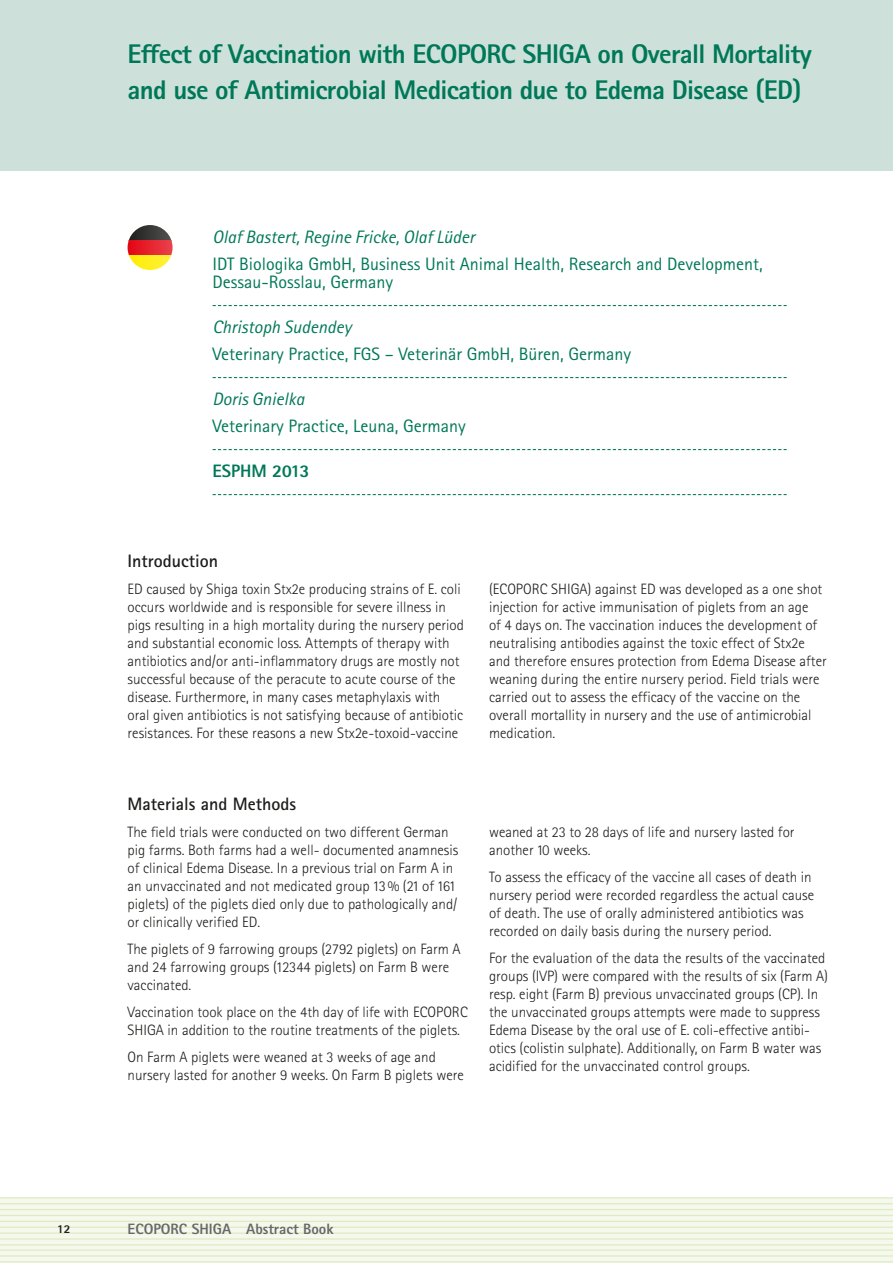
<style>
.page{position:relative;width:893px;height:1263px;background:#fff}
.page>*{position:absolute;margin:0;border:0;box-sizing:border-box;transform-origin:0 0}
.t1{font:800 27px/36px "Rotis Sans Serif Pro";letter-spacing:-.025em;color:#007858}
.t2{font:18px/18px "Rotis Sans Serif Pro";color:#007858}
.t3{font:italic 18px "Rotis Sans Serif Pro";color:#007858}
.t4{font:700 18px "Rotis Sans Serif Pro";color:#1d1d1b}
.t5{font:800 18px "Rotis Sans Serif Pro";color:#007858}
.t6{font:300 15px/18px "Rotis Sans Serif Pro";color:#1d1d1b}
.t7{font:800 15px "Rotis Sans Serif Pro";color:#68686a}
.t8{font:800 12px "Rotis Sans Serif Pro";color:#1d1d1b}
</style>
<div class="page">
<div style="left:0;top:0;width:893px;height:171px;background:#cde1da"></div>
<div style="left:0;top:1198px;width:893px;height:65px;background:#f5f9ed"></div>
<hr style="left:0;top:1197px;width:893px;height:1px;background:#e0ebc6">
<hr style="left:0;top:1203px;width:893px;height:1px;background:#e0ebc6">
<hr style="left:0;top:1209px;width:893px;height:1px;background:#e0ebc6">
<hr style="left:0;top:1215px;width:893px;height:1px;background:#e0ebc6">
<hr style="left:0;top:1221px;width:893px;height:1px;background:#e0ebc6">
<hr style="left:0;top:1226px;width:893px;height:2px;background:#e0ebc6">
<hr style="left:0;top:1232px;width:893px;height:2px;background:#e0ebc6">
<hr style="left:0;top:1238px;width:893px;height:2px;background:#e0ebc6">
<hr style="left:0;top:1244px;width:893px;height:1px;background:#e0ebc6">
<hr style="left:0;top:1249px;width:893px;height:2px;background:#e0ebc6">
<hr style="left:0;top:1255px;width:893px;height:1px;background:#e0ebc6">
<hr style="left:0;top:1261px;width:893px;height:1px;background:#e0ebc6">
<svg style="left:213px;top:305px;width:574px;height:1px"></svg>
<svg style="left:213px;top:377px;width:574px;height:1px"></svg>
<svg style="left:213px;top:449px;width:574px;height:1px"></svg>
<svg style="left:213px;top:494px;width:574px;height:1px"></svg>
<svg style="left:129px;top:225px;width:43px;height:15px"></svg>
<svg style="left:128px;top:240px;width:45px;height:15px"></svg>
<svg style="left:129px;top:255px;width:43px;height:15px"></svg>
<h1 class="t1" style="left:128px;top:35px;width:686px">Effect of Vaccination with ECOPORC SHIGA on Overall Mortality and use of Antimicrobial Medication due to Edema Disease (ED)</h1>
<p class="t3" style="left:213px;top:226px;width:264px">Olaf Bastert, Regine Fricke, Olaf Lüder</p>
<p class="t2" style="left:213px;top:255px;width:552px">IDT Biologika GmbH, Business Unit Animal Health, Research and Development,<br>Dessau-Rosslau, Germany</p>
<p class="t3" style="left:213px;top:316px;width:140px">Christoph Sudendey</p>
<p class="t2" style="left:213px;top:345px;width:420px">Veterinary Practice, FGS – Veterinär GmbH, Büren, Germany</p>
<p class="t3" style="left:213px;top:388px;width:93px">Doris Gnielka</p>
<p class="t2" style="left:213px;top:417px;width:255px">Veterinary Practice, Leuna, Germany</p>
<p class="t5" style="left:213px;top:459px;width:98px">ESPHM 2013</p>
<p class="t4" style="left:128px;top:550px;width:92px">Introduction</p>
<p class="t6" style="left:128px;top:580px;width:338px">ED caused by Shiga toxin Stx2e producing strains of E. coli occurs worldwide and is responsible for severe illness in pigs resulting in a high mortality during the nursery period and substantial economic loss. Attempts of therapy with antibiotics and/or anti-inflammatory drugs are mostly not successful because of the peracute to acute course of the disease. Furthermore, in many cases metaphylaxis with oral given antibiotics is not satisfying because of antibiotic resistances. For these reasons a new Stx2e-toxoid-vaccine</p>
<p class="t6" style="left:489px;top:580px;width:339px">(ECOPORC SHIGA) against ED was developed as a one shot injection for active immunisation of piglets from an age<br>of 4 days on. The vaccination induces the development of neutralising antibodies against the toxic effect of Stx2e and therefore ensures protection from Edema Disease after weaning during the entire nursery period. Field trials were carried out to assess the efficacy of the vaccine on the overall mortallity in nursery and the use of antimicrobial medication.</p>
<p class="t4" style="left:128px;top:793px;width:170px">Materials and Methods</p>
<p class="t6" style="left:128px;top:823px;width:332px">The field trials were conducted on two different German pig farms. Both farms had a well- documented anamnesis of clinical Edema Disease. In a previous trial on Farm A in an unvaccinated and not medicated group 13% (21 of 161 piglets) of the piglets died only due to pathologically and/ or clinically verified ED.</p>
<p class="t6" style="left:128px;top:940px;width:335px">The piglets of 9 farrowing groups (2792 piglets) on Farm A and 24 farrowing groups (12344 piglets) on Farm B were vaccinated.</p>
<p class="t6" style="left:128px;top:1003px;width:342px">Vaccination took place on the 4th day of life with ECOPORC<br>SHIGA in addition to the routine treatments of the piglets.</p>
<p class="t6" style="left:128px;top:1048px;width:338px">On Farm A piglets were weaned at 3 weeks of age and nursery lasted for another 9 weeks. On Farm B piglets were</p>
<p class="t6" style="left:489px;top:823px;width:307px">weaned at 23 to 28 days of life and nursery lasted for another 10 weeks.</p>
<p class="t6" style="left:489px;top:868px;width:327px">To assess the efficacy of the vaccine all cases of death in nursery period were recorded regardless the actual cause of death. The use of orally administered antibiotics was recorded on daily basis during the nursery period.</p>
<p class="t6" style="left:489px;top:949px;width:341px">For the evaluation of the data the results of the vaccinated groups (IVP) were compared with the results of six (Farm A) resp. eight (Farm B) previous unvaccinated groups (CP). In the unvaccinated groups attempts were made to suppress Edema Disease by the oral use of E. coli-effective antibi&shy;otics (colistin sulphate). Additionally, on Farm B water was acidified for the unvaccinated control groups.</p>
<p class="t8" style="left:57px;top:1221px;width:15px">12</p>
<p class="t7" style="left:128px;top:1219px;width:208px">ECOPORC SHIGA Abstract Book</p>
</div>
